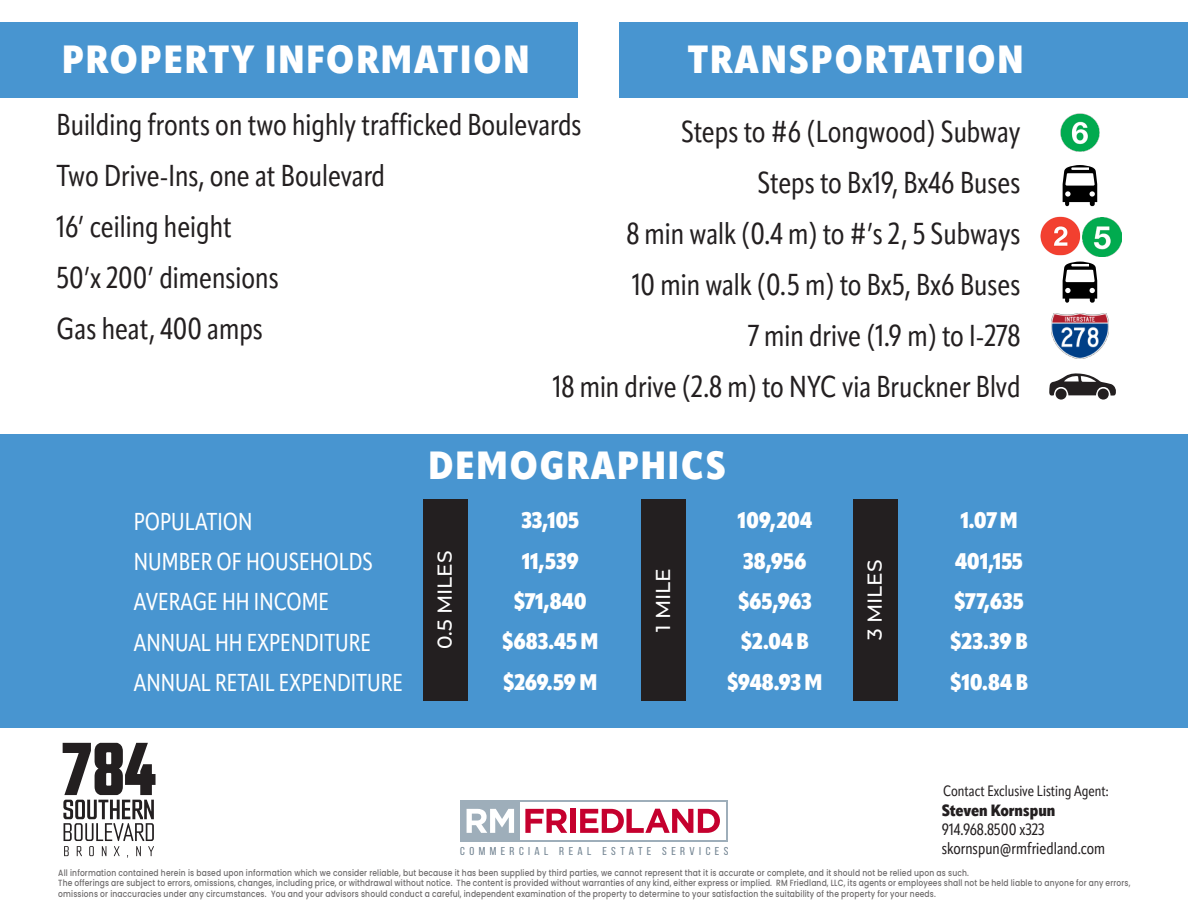
<style>
.page{position:relative;width:1188px;height:918px;background:#fff}
.page>*{position:absolute;margin:0;border:0;box-sizing:border-box;transform-origin:0 0}
.t1{font:900 39px "Apparat Cond";letter-spacing:.05em;color:#fff}
.t2{font:30px "Apparat Cond";color:#231f20}
.t3{font:24.3px "Apparat Cond";color:#fff}
.t4{font:900 22.35px "Apparat Cond";letter-spacing:-.01em;color:#fff}
.t5{font:500 20.1px "Montserrat";color:#fff}
.t6{font:16.2px/18.9px "Apparat Cond";color:#231f20}
.t7{font:900 16.2px "Apparat Cond";color:#231f20}
.t8{font:14.85px "Apparat Cond";color:#231f20}
.t9{font:11.4px "Bebas Neue";letter-spacing:.35em;color:#748593;scale:1.1 1}
.t10{font:500 9px/10.5px "Poppins";letter-spacing:.02em;color:#231f20;scale:.84 1}
</style>
<div class="page">
<div style="left:0;top:434px;width:1188px;height:293px;background:#4895d0"></div>
<div style="left:461px;top:800px;width:267px;height:41px;background:linear-gradient(to bottom,#9fafbb,#9eaeba)"></div>
<svg style="left:467px;top:809px;width:47px;height:24px"></svg>
<div style="left:520px;top:802px;width:206px;height:37px;background:#fff"></div>
<svg style="left:525px;top:809px;width:42px;height:24px"></svg>
<div style="left:570px;top:809px;width:5px;height:24px;background:#c5002e"></div>
<svg style="left:580px;top:809px;width:140px;height:24px"></svg>
<svg style="left:63px;top:743px;width:93px;height:115px"></svg>
<div style="left:0;top:22px;width:578px;height:76px;background:#4895d0"></div>
<div style="left:620px;top:22px;width:568px;height:76px;background:#4895d0"></div>
<div style="left:423px;top:499px;width:45px;height:202px;background:#231f20"></div>
<div style="left:641px;top:499px;width:45px;height:202px;background:#231f20"></div>
<div style="left:853px;top:499px;width:45px;height:202px;background:#231f20"></div>
<svg style="left:1063px;top:165px;width:34px;height:41px"></svg>
<svg style="left:1063px;top:262px;width:34px;height:41px"></svg>
<img style="left:1060px;top:113px;width:40px;height:39px">
<img style="left:1040px;top:216px;width:41px;height:40px">
<img style="left:1082px;top:217px;width:39px;height:39px">
<img style="left:1052px;top:314px;width:56px;height:45px">
<svg style="left:1049px;top:373px;width:67px;height:23px"></svg>
<div style="left:1056px;top:389px;width:11px;height:11px;background:#231f20;border-radius:50%"></div>
<div style="left:1098px;top:389px;width:11px;height:11px;background:#231f20;border-radius:50%"></div>
<p class="t1" style="left:62px;top:35px;width:469px">PROPERTY INFORMATION</p>
<p class="t1" style="left:688px;top:35px;width:337px">TRANSPORTATION</p>
<p class="t2" style="left:57px;top:107px;width:527px">Building fronts on two highly trafficked Boulevards</p>
<p class="t2" style="left:57px;top:158px;width:330px">Two Drive-Ins, one at Boulevard</p>
<p class="t2" style="left:57px;top:209px;width:177px">16’ ceiling height</p>
<p class="t2" style="left:57px;top:260px;width:224px">50’x 200’ dimensions</p>
<p class="t2" style="left:57px;top:311px;width:208px">Gas heat, 400 amps</p>
<p class="t2" style="left:681px;top:113px;width:341px">Steps to #6 (Longwood) Subway</p>
<p class="t2" style="left:757px;top:164px;width:265px">Steps to Bx19, Bx46 Buses</p>
<p class="t2" style="left:626px;top:215px;width:396px">8 min walk (0.4 m) to #’s 2, 5 Subways</p>
<p class="t2" style="left:632px;top:266px;width:390px">10 min walk (0.5 m) to Bx5, Bx6 Buses</p>
<p class="t2" style="left:749px;top:317px;width:273px">7 min drive (1.9 m) to I-278</p>
<p class="t2" style="left:553px;top:368px;width:469px">18 min drive (2.8 m) to NYC via Bruckner Blvd</p>
<p class="t3" style="left:134px;top:507px;width:120px">POPULATION</p>
<p class="t3" style="left:134px;top:547px;width:240px">NUMBER OF HOUSEHOLDS</p>
<p class="t3" style="left:134px;top:587px;width:197px">AVERAGE HH INCOME</p>
<p class="t3" style="left:134px;top:628px;width:239px">ANNUAL HH EXPENDITURE</p>
<p class="t3" style="left:134px;top:668px;width:271px">ANNUAL RETAIL EXPENDITURE</p>
<p class="t1" style="left:428px;top:441px;width:299px">DEMOGRAPHICS</p>
<p class="t5" style="left:431px;top:649px;width:100px;rotate:-90deg">0.5 MILES</p>
<p class="t4" style="left:521px;top:507px;width:59px">33,105</p>
<p class="t4" style="left:522px;top:547px;width:59px">11,539</p>
<p class="t4" style="left:514px;top:587px;width:74px">$71,840</p>
<p class="t4" style="left:502px;top:628px;width:98px">$683.45 M</p>
<p class="t4" style="left:503px;top:668px;width:96px">$269.59 M</p>
<p class="t4" style="left:738px;top:507px;width:76px">109,204</p>
<p class="t4" style="left:743px;top:547px;width:65px">38,956</p>
<p class="t4" style="left:738px;top:587px;width:75px">$65,963</p>
<p class="t4" style="left:741px;top:628px;width:70px">$2.04 B</p>
<p class="t4" style="left:727px;top:668px;width:97px">$948.93 M</p>
<p class="t5" style="left:649px;top:632px;width:65px;rotate:-90deg">1 MILE</p>
<p class="t5" style="left:861px;top:640px;width:82px;rotate:-90deg">3 MILES</p>
<p class="t9" style="left:460px;top:845px;width:245px">COMMERCIAL REAL ESTATE SERVICES</p>
<p class="t4" style="left:960px;top:507px;width:59px">1.07 M</p>
<p class="t4" style="left:955px;top:547px;width:70px">401,155</p>
<p class="t4" style="left:954px;top:587px;width:71px">$77,635</p>
<p class="t4" style="left:950px;top:628px;width:79px">$23.39 B</p>
<p class="t4" style="left:950px;top:668px;width:79px">$10.84 B</p>
<h3 class="t8" style="left:943px;top:782px;width:167px">Contact Exclusive Listing Agent:</h3>
<h3 class="t7" style="left:942px;top:800px;width:115px">Steven Kornspun</h3>
<h3 class="t6" style="left:942px;top:820px;width:165px">914.968.8500 x323 skornspun@rmfriedland.com</h3>
<p class="t10" style="left:58px;top:867px;width:1278px">All information contained herein is based upon information which we consider reliable, but because it has been supplied by third parties, we cannot represent that it is accurate or complete, and it should not be relied upon as such.<br>The offerings are subject to errors, omissions, changes, including price, or withdrawal without notice. The content is provided without warranties of any kind, either express or implied. RM Friedland, LLC, its agents or employees shall not be held liable to anyone for any errors, omissions or inaccuracies under any circumstances. You and your advisors should conduct a careful, independent examination of the property to determine to your satisfaction the suitability of the property for your needs.</p>
</div>
